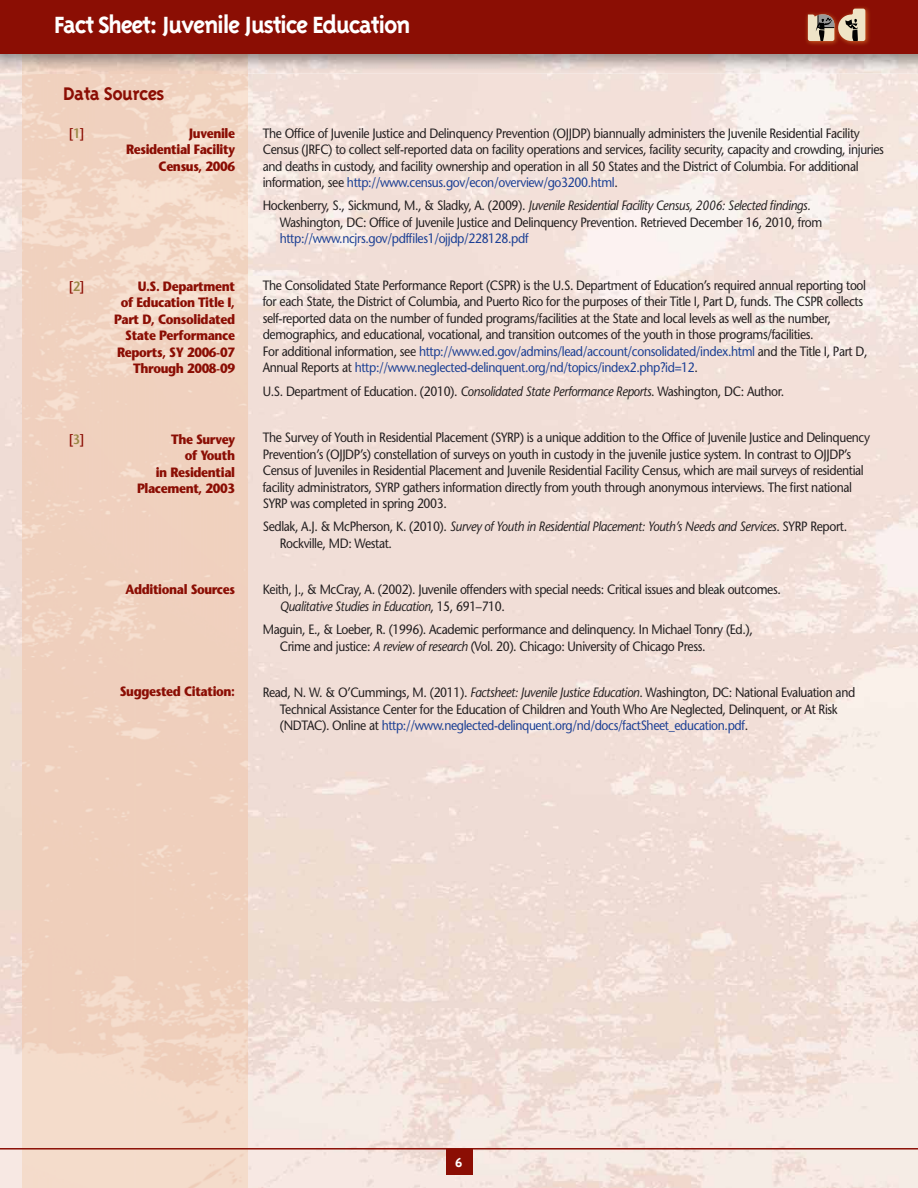
<style>
.page{position:relative;width:918px;height:1188px;background:#fff}
.page>*{position:absolute;margin:0;border:0;box-sizing:border-box;transform-origin:0 0}
.t1{font:700 27px "Triplex";letter-spacing:-.05em;color:#fff}
.t2{font:700 21px "Triplex";letter-spacing:-.03em;color:#8b0e04}
.t3{font:700 15px "Triplex";color:#fff}
.t4{font:13.5px/16.5px "Stone Sans";letter-spacing:-.03em;color:#231f20;scale:.9 1}
.t5{font:700 13.5px/16.5px "Stone Sans";letter-spacing:-.03em;color:#8b0e04;text-align:right;scale:.9 1}
.t6{font:13.5px "Stone Sans";letter-spacing:-.03em;color:#1b3f94;scale:.9 1}
.t7{font:600 13.5px "Stone Sans";color:#8b0e04;scale:.9 1}
.s1{color:#9a8846}
.s2{color:#1b3f94}
.s3{font-style:italic}
</style>
<div class="page">
<img style="left:0;top:73px;width:918px;height:1115px">
<img style="left:23px;top:73px;width:225px;height:1115px">
<div style="left:0;top:0;width:918px;height:54px;background:#8b0e04"></div>
<img style="left:806px;top:7px;width:64px;height:38px">
<svg style="left:808px;top:9px;width:57px;height:32px"></svg>
<hr style="left:0;top:1148px;width:918px;height:2px;background:#8b0e04">
<div style="left:446px;top:1148px;width:27px;height:27px;background:#8b0e04"></div>
<h1 class="t1" style="left:54px;top:15px;width:358px">Fact Sheet: Juvenile Justice Education</h1>
<h2 class="t2" style="left:63px;top:86px;width:103px">Data Sources</h2>
<p class="t7" style="left:69px;top:128px;width:18px">[<span class="s1">1</span>]</p>
<p class="t5" style="left:126px;top:126px;width:123px">Juvenile<br>Residential Facility<br>Census, 2006</p>
<p class="t7" style="left:69px;top:281px;width:18px">[<span class="s1">2</span>]</p>
<p class="t5" style="left:114px;top:279px;width:136px">U.S. Department<br>of Education Title I,<br>Part D, Consolidated<br>State Performance<br>Reports, SY 2006-07<br>Through 2008-09</p>
<p class="t7" style="left:69px;top:434px;width:18px">[<span class="s1">3</span>]</p>
<p class="t5" style="left:137px;top:432px;width:110px">The Survey<br>of Youth<br>in Residential<br>Placement, 2003</p>
<p class="t5" style="left:125px;top:583px;width:123px">Additional Sources</p>
<p class="t5" style="left:120px;top:685px;width:130px">Suggested Citation:</p>
<p class="t4" style="left:263px;top:126px;width:692px">The Office of Juvenile Justice and Delinquency Prevention (OJJDP) biannually administers the Juvenile Residential Facility Census (JRFC) to collect self-reported data on facility operations and services, facility security, capacity and crowding, injuries and deaths in custody, and facility ownership and operation in all 50 States and the District of Columbia. For additional information, see <span class="s2">http://www.census.gov/econ/overview/go3200.html</span>.</p>
<p class="t4" style="left:280px;top:199px;width:604px;text-indent:-17px">Hockenberry, S., Sickmund, M., &amp; Sladky, A. (2009). <span class="s3">Juvenile Residential Facility Census, 2006: Selected findings.<br></span>Washington, DC: Office of Juvenile Justice and Delinquency Prevention. Retrieved December 16, 2010, from</p>
<p class="t6" style="left:280px;top:234px;width:278px">http://www.ncjrs.gov/pdffiles1/ojjdp/228128.pdf</p>
<p class="t4" style="left:263px;top:278px;width:674px">The Consolidated State Performance Report (CSPR) is the U.S. Department of Education’s required annual reporting tool for each State, the District of Columbia, and Puerto Rico for the purposes of their Title I, Part D, funds. The CSPR collects self-reported data on the number of funded programs/facilities at the State and local levels as well as the number, demographics, and educational, vocational, and transition outcomes of the youth in those programs/facilities.<br>For additional information, see <span class="s2">http://www.ed.gov/admins/lead/account/consolidated/index.html</span> and the Title I, Part D, Annual Reports at <span class="s2">http://www.neglected-delinquent.org/nd/topics/index2.php?id=12</span>.</p>
<p class="t4" style="left:263px;top:384px;width:581px">U.S. Department of Education. (2010). <span class="s3">Consolidated State Performance Reports</span>. Washington, DC: Author.</p>
<p class="t4" style="left:263px;top:431px;width:676px">The Survey of Youth in Residential Placement (SYRP) is a unique addition to the Office of Juvenile Justice and Delinquency Prevention’s (OJJDP’s) constellation of surveys on youth in custody in the juvenile justice system. In contrast to OJJDP’s Census of Juveniles in Residential Placement and Juvenile Residential Facility Census, which are mail surveys of residential facility administrators, SYRP gathers information directly from youth through anonymous interviews. The first national SYRP was completed in spring 2003.</p>
<p class="t4" style="left:280px;top:520px;width:632px;text-indent:-17px">Sedlak, A.J. &amp; McPherson, K. (2010). <span class="s3">Survey of Youth in Residential Placement: Youth’s Needs and Services</span>. SYRP Report.<br>Rockville, MD: Westat.</p>
<p class="t4" style="left:280px;top:583px;width:558px;text-indent:-17px">Keith, J., &amp; McCray, A. (2002). Juvenile offenders with special needs: Critical issues and bleak outcomes.<br><span class="s3">Qualitative Studies in Education</span>, 15, 691–710.</p>
<p class="t4" style="left:280px;top:623px;width:527px;text-indent:-17px">Maguin, E., &amp; Loeber, R. (1996). Academic performance and delinquency. In Michael Tonry (Ed.),<br>Crime and justice: <span class="s3">A review of research</span> (Vol. 20). Chicago: University of Chicago Press.</p>
<p class="t4" style="left:280px;top:686px;width:641px;text-indent:-17px">Read, N. W. &amp; O’Cummings, M. (2011). <span class="s3">Factsheet: Juvenile Justice Education</span>. Washington, DC: National Evaluation and<br>Technical Assistance Center for the Education of Children and Youth Who Are Neglected, Delinquent, or At Risk (NDTAC). Online at <span class="s2">http://www.neglected-delinquent.org/nd/docs/factSheet_education.pdf</span>.</p>
<p class="t3" style="left:455px;top:1157px;width:9px">6</p>
</div>
